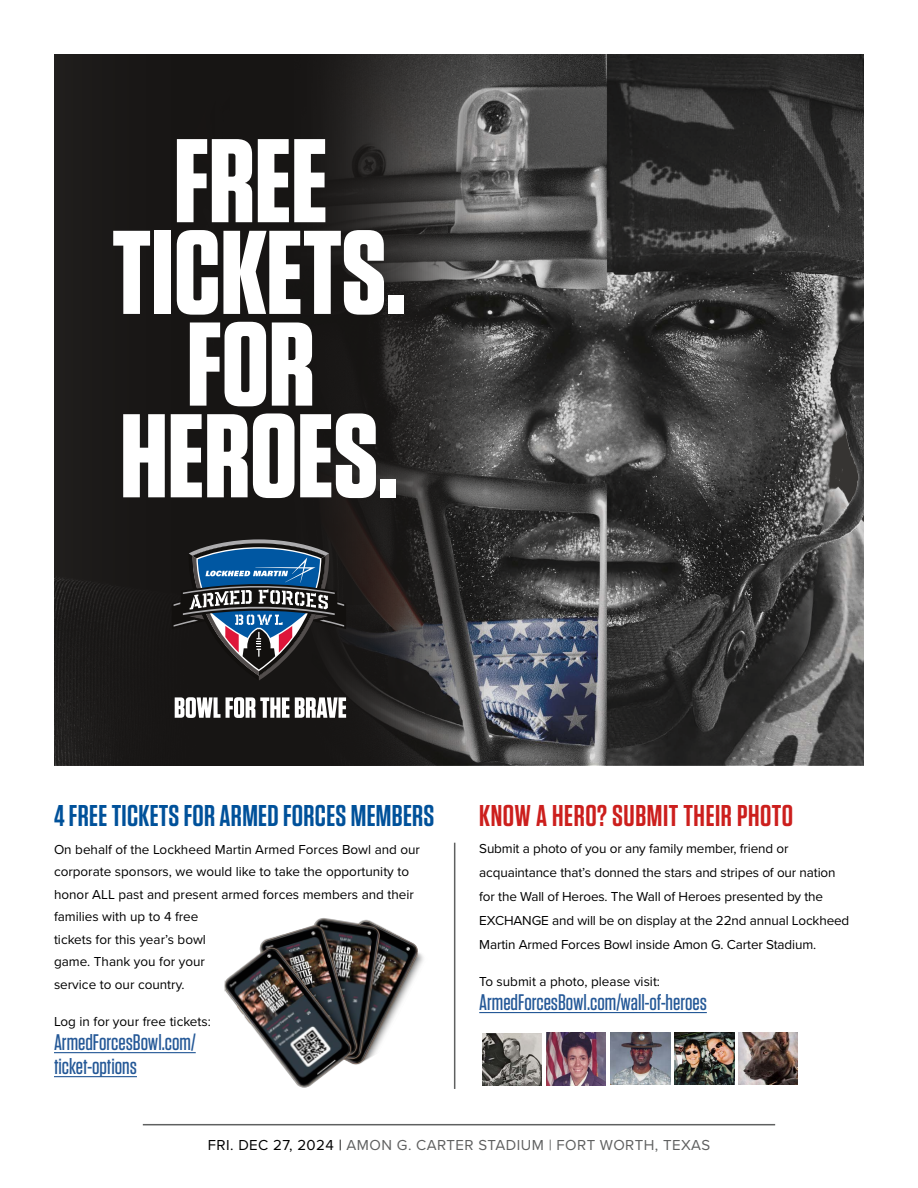
<style>
.page{position:relative;width:918px;height:1188px;background:#fff}
.page>*{position:absolute;margin:0;border:0;box-sizing:border-box;transform-origin:0 0}
.t1{font:700 118.8px/91.7px "Tungsten";color:#fff;text-align:center}
.t2{font:600 30px "Tungsten";letter-spacing:.01em;color:#00519a}
.t3{font:600 30px "Tungsten";letter-spacing:.02em;color:#cc1f1d}
.t4{font:500 22.5px/24px "Tungsten";color:#245897}
.t5{font:15px "Proxima Nova";letter-spacing:.03em;color:#5f6060}
.t6{font:13.5px/22.5px "Proxima Nova";color:#000}
.s1{color:#000}
</style>
<div class="page">
<hr style="left:54px;top:1052px;width:142px;height:1px;background:#245897">
<hr style="left:54px;top:1076px;width:83px;height:1px;background:#245897">
<hr style="left:479px;top:1012px;width:228px;height:1px;background:#245897">
<hr style="left:143px;top:1124px;width:632px;height:1px;background:#5f6060">
<img style="left:546px;top:1033px;width:60px;height:53px">
<img style="left:675px;top:1033px;width:59px;height:51px">
<img style="left:738px;top:1033px;width:60px;height:51px">
<img style="left:610px;top:1033px;width:60px;height:51px">
<img style="left:482px;top:1033px;width:60px;height:53px">
<img style="left:225px;top:918px;width:198px;height:170px">
<hr style="left:454px;top:843px;width:1px;height:246px;background:#5f6060">
<img style="left:484px;top:54px;width:380px;height:711px">
<svg style="left:54px;top:54px;width:430px;height:711px;background:#232120"></svg>
<svg style="left:175px;top:697px;width:171px;height:21px"></svg>
<svg style="left:172px;top:539px;width:174px;height:142px;background:#323f4e"></svg>
<h1 class="t1" style="left:112px;top:139px;width:295px">FREE<br>TICKETS.<br>FOR<br>HEROES.</h1>
<h2 class="t2" style="left:54px;top:799px;width:382px">4 FREE TICKETS FOR ARMED FORCES MEMBERS</h2>
<h2 class="t3" style="left:479px;top:799px;width:315px">KNOW A HERO? SUBMIT THEIR PHOTO</h2>
<p class="t6" style="left:54px;top:838px;width:368px">On behalf of the Lockheed Martin Armed Forces Bowl and our corporate sponsors, we would like to take the opportunity to honor ALL past and present armed forces members and their families with up to 4 free<br>tickets for this year’s bowl<br>game. Thank you for your<br>service to our country.</p>
<p class="t6" style="left:54px;top:1010px;width:158px">Log in for your free tickets:</p>
<h3 class="t4" style="left:54px;top:1031px;width:143px">ArmedForcesBowl.com/ ticket-options</h3>
<p class="t6" style="left:479px;top:836px;width:372px;line-height:24px">Submit a photo of you or any family member, friend or acquaintance that’s donned the stars and stripes of our nation for the Wall of Heroes. The Wall of Heroes presented by the EXCHANGE and will be on display at the 22nd annual Lockheed Martin Armed Forces Bowl inside Amon G. Carter Stadium.</p>
<p class="t6" style="left:479px;top:970px;width:182px">To submit a photo, please visit:</p>
<h3 class="t4" style="left:479px;top:991px;width:229px">ArmedForcesBowl.com/wall-of-heroes</h3>
<p class="t5" style="left:208px;top:1133px;width:504px"><span class="s1">FRI. DEC 27, 2024 |</span> AMON G. CARTER STADIUM | FORT WORTH, TEXAS</p>
</div>
